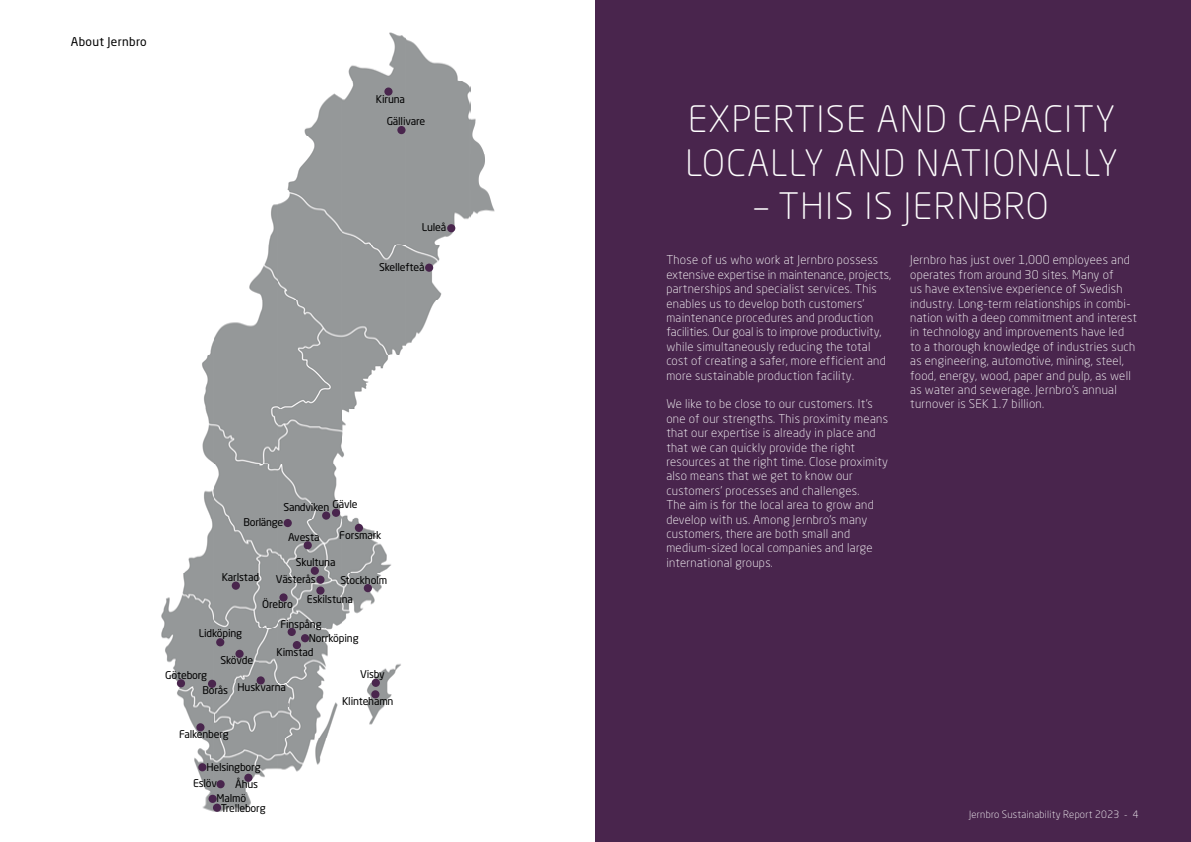
<style>
.page{position:relative;width:1191px;height:842px;background:#fff}
.page>*{position:absolute;margin:0;border:0;box-sizing:border-box;transform-origin:0 0}
.t1{font:300 36px/43.2px "Neo Sans Std";letter-spacing:.04em;color:#fff}
.t2{font:300 12px/14.4px "Neo Sans Std";letter-spacing:.025em;color:#fff}
.t3{font:12px "Neo Sans Std";letter-spacing:.025em;color:#000}
.t4{font:10.6px/17.3px "Neo Sans Std";letter-spacing:-.02em;color:#000;text-align:right}
.t5{font:300 10px "Neo Sans Std";letter-spacing:.025em;color:#fff}
</style>
<div class="page">
<img style="left:161px;top:32px;width:334px;height:780px">
<div style="left:384px;top:87px;width:8px;height:9px;background:#49254d;border-radius:50%"></div>
<div style="left:447px;top:224px;width:8px;height:8px;background:#49254d;border-radius:50%"></div>
<div style="left:332px;top:509px;width:8px;height:8px;background:#49254d;border-radius:50%"></div>
<div style="left:355px;top:524px;width:8px;height:8px;background:#49254d;border-radius:50%"></div>
<div style="left:364px;top:584px;width:8px;height:8px;background:#49254d;border-radius:50%"></div>
<div style="left:304px;top:541px;width:8px;height:8px;background:#49254d;border-radius:50%"></div>
<div style="left:322px;top:511px;width:8px;height:9px;background:#49254d;border-radius:50%"></div>
<div style="left:284px;top:519px;width:8px;height:8px;background:#49254d;border-radius:50%"></div>
<div style="left:311px;top:567px;width:8px;height:8px;background:#49254d;border-radius:50%"></div>
<div style="left:316px;top:586px;width:8px;height:9px;background:#49254d;border-radius:50%"></div>
<div style="left:232px;top:581px;width:8px;height:9px;background:#49254d;border-radius:50%"></div>
<div style="left:288px;top:628px;width:8px;height:8px;background:#49254d;border-radius:50%"></div>
<div style="left:216px;top:638px;width:8px;height:8px;background:#49254d;border-radius:50%"></div>
<div style="left:208px;top:680px;width:8px;height:8px;background:#49254d;border-radius:50%"></div>
<div style="left:235px;top:650px;width:9px;height:8px;background:#49254d;border-radius:50%"></div>
<div style="left:301px;top:634px;width:8px;height:8px;background:#49254d;border-radius:50%"></div>
<svg style="left:254px;top:661px;width:37px;height:47px;background:#999c9d"></svg>
<div style="left:177px;top:679px;width:8px;height:8px;background:#49254d;border-radius:50%"></div>
<div style="left:257px;top:676px;width:8px;height:8px;background:#49254d;border-radius:50%"></div>
<div style="left:196px;top:723px;width:8px;height:8px;background:#49254d;border-radius:50%"></div>
<div style="left:371px;top:690px;width:8px;height:8px;background:#49254d;border-radius:50%"></div>
<div style="left:198px;top:763px;width:8px;height:8px;background:#49254d;border-radius:50%"></div>
<div style="left:244px;top:774px;width:8px;height:8px;background:#49254d;border-radius:50%"></div>
<div style="left:208px;top:795px;width:9px;height:8px;background:#49254d;border-radius:50%"></div>
<div style="left:397px;top:126px;width:8px;height:8px;background:#49254d;border-radius:50%"></div>
<div style="left:213px;top:804px;width:8px;height:8px;background:#49254d;border-radius:50%"></div>
<div style="left:425px;top:264px;width:8px;height:8px;background:#49254d;border-radius:50%"></div>
<div style="left:279px;top:593px;width:9px;height:9px;background:#49254d;border-radius:50%"></div>
<div style="left:316px;top:576px;width:8px;height:8px;background:#49254d;border-radius:50%"></div>
<div style="left:372px;top:679px;width:8px;height:8px;background:#49254d;border-radius:50%"></div>
<div style="left:216px;top:780px;width:9px;height:8px;background:#49254d;border-radius:50%"></div>
<div style="left:293px;top:641px;width:8px;height:8px;background:#49254d;border-radius:50%"></div>
<div style="left:595px;top:0;width:596px;height:842px;background:#49254d"></div>
<p class="t3" style="left:71px;top:34px;width:77px">About Jernbro</p>
<p class="t4" style="left:376px;top:90px;width:31px">Kiruna</p>
<p class="t4" style="left:387px;top:112px;width:40px">Gällivare</p>
<p class="t4" style="left:422px;top:218px;width:26px">Luleå</p>
<p class="t4" style="left:379px;top:258px;width:47px">Skellefteå</p>
<p class="t4" style="left:332px;top:495px;width:27px">Gävle</p>
<p class="t4" style="left:339px;top:526px;width:44px">Forsmark</p>
<p class="t4" style="left:340px;top:571px;width:48px">Stockholm</p>
<p class="t4" style="left:283px;top:498px;width:47px">Sandviken</p>
<p class="t4" style="left:243px;top:513px;width:41px">Borlänge</p>
<p class="t4" style="left:288px;top:528px;width:33px">Avesta</p>
<p class="t4" style="left:296px;top:553px;width:41px">Skultuna</p>
<p class="t4" style="left:307px;top:590px;width:48px">Eskilstuna</p>
<p class="t4" style="left:222px;top:569px;width:39px">Karlstad</p>
<p class="t4" style="left:276px;top:570px;width:41px">Västerås</p>
<p class="t4" style="left:262px;top:596px;width:32px">Örebro</p>
<p class="t4" style="left:199px;top:625px;width:45px">Lidköping</p>
<p class="t4" style="left:165px;top:666px;width:43px">Göteborg</p>
<p class="t4" style="left:220px;top:652px;width:34px">Skövde</p>
<p class="t4" style="left:280px;top:615px;width:43px">Finspång</p>
<p class="t4" style="left:309px;top:629px;width:51px">Norrköping</p>
<p class="t4" style="left:277px;top:643px;width:38px">Kimstad</p>
<p class="t4" style="left:360px;top:665px;width:26px">Visby</p>
<p class="t4" style="left:202px;top:682px;width:27px">Borås</p>
<p class="t4" style="left:238px;top:679px;width:50px">Huskvarna</p>
<p class="t4" style="left:179px;top:725px;width:51px">Falkenberg</p>
<p class="t4" style="left:206px;top:758px;width:56px">Helsingborg<br>Åhus</p>
<p class="t4" style="left:216px;top:789px;width:31px">Malmö</p>
<p class="t4" style="left:193px;top:774px;width:25px">Eslöv</p>
<p class="t4" style="left:221px;top:799px;width:47px">Trelleborg</p>
<p class="t4" style="left:342px;top:692px;width:53px">Klintehamn</p>
<h1 class="t1" style="left:685px;top:97px;width:434px">EXPERTISE AND CAPACITY<br>LOCALLY AND NATIONALLY</h1>
<h1 class="t1" style="left:755px;top:184px;width:295px">– THIS IS JERNBRO</h1>
<p class="t2" style="left:666px;top:253px;width:226px">Those of us who work at Jernbro possess extensive expertise in maintenance, projects, partnerships and specialist services. This enables us to develop both customers’ maintenance procedures and production facilities. Our goal is to improve productivity, while simultaneously reducing the total cost of creating a safer, more efficient and more sustainable production facility.</p>
<p class="t2" style="left:666px;top:397px;width:223px">We like to be close to our customers. It’s one of our strengths. This proximity means that our expertise is already in place and that we can quickly provide the right resources at the right time. Close proximity also means that we get to know our customers’ processes and challenges.<br>The aim is for the local area to grow and develop with us. Among Jernbro’s many customers, there are both small and medium-sized local companies and large international groups.</p>
<p class="t2" style="left:910px;top:253px;width:228px">Jernbro has just over 1,000 employees and operates from around 30 sites. Many of<br>us have extensive experience of Swedish industry. Long-term relationships in combi&shy;nation with a deep commitment and interest in technology and improvements have led to a thorough knowledge of industries such as engineering, automotive, mining, steel, food, energy, wood, paper and pulp, as well as water and sewerage. Jernbro’s annual turnover is SEK 1.7 billion.</p>
<p class="t5" style="left:969px;top:809px;width:171px">Jernbro Sustainability Report 2023 - 4</p>
</div>
